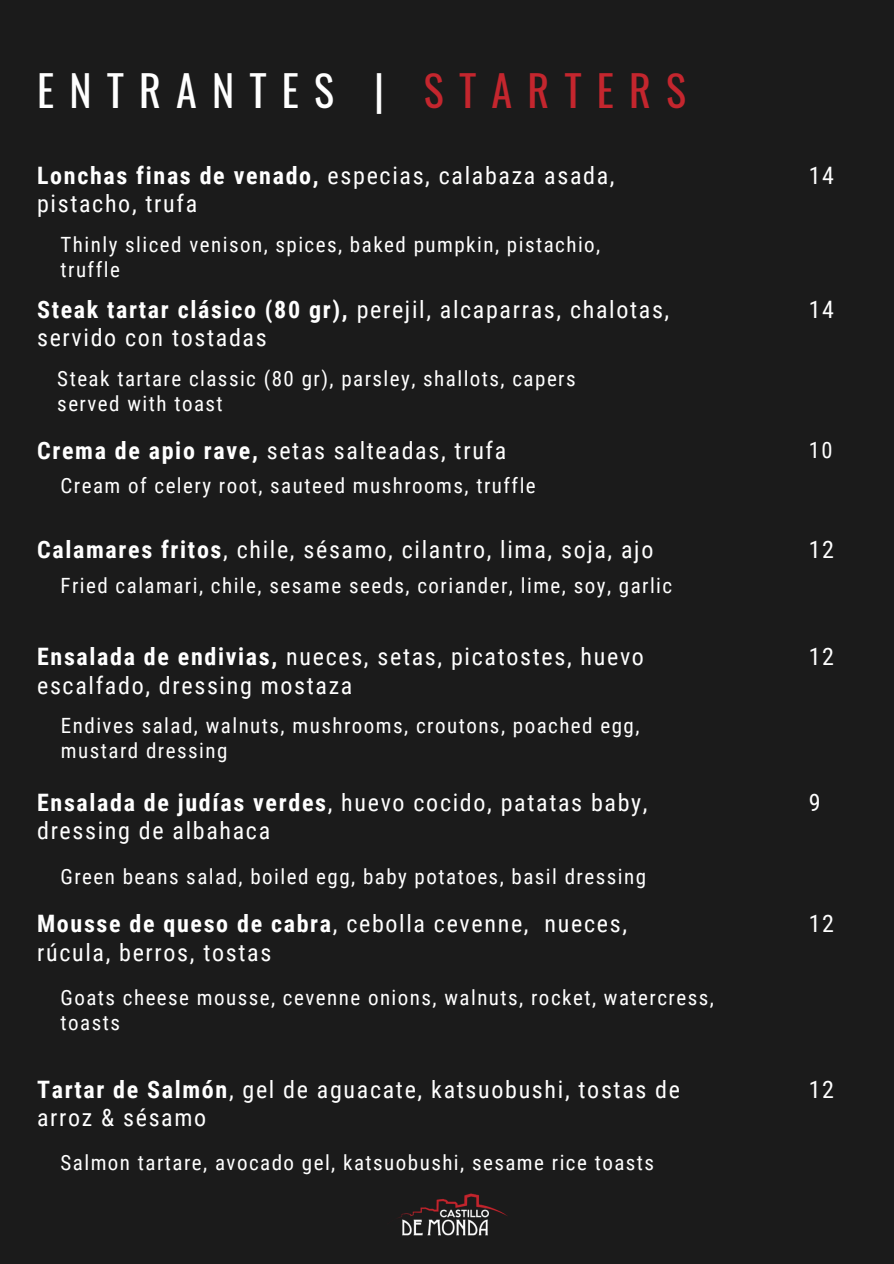
<style>
.page{position:relative;width:894px;height:1264px;background:#fff}
.page>*{position:absolute;margin:0;border:0;box-sizing:border-box;transform-origin:0 0}
.t1{font:42px "Oswald";letter-spacing:.36em;color:#fff}
.t2{font:24px/28.5px "Roboto Condensed";letter-spacing:.07em;color:#fff}
.t3{font:22.5px "Roboto Condensed";color:#fff}
.t4{font:21px/25.2px "Roboto Condensed";letter-spacing:.07em;color:#fff}
.s1{color:#c4262e}
.s2{font-weight:700}
</style>
<div class="page">
<div style="left:0;top:0;width:893px;height:1263px;background:#1b1b1b"></div>
<img style="left:398px;top:1193px;width:109px;height:42px">
<h1 class="t1" style="left:37px;top:58px;width:650px">ENTRANTES | <span class="s1">STARTERS</span></h1>
<p class="t2" style="left:37px;top:161px;width:579px"><span class="s2">Lonchas finas de venado,</span> especias, calabaza asada, pistacho, trufa</p>
<p class="t4" style="left:60px;top:232px;width:541px">Thinly sliced venison, spices, baked pumpkin, pistachio, truffle</p>
<p class="t2" style="left:37px;top:295px;width:633px"><span class="s2">Steak tartar clásico (80 gr),</span> perejil, alcaparras, chalotas, servido con tostadas</p>
<p class="t4" style="left:57px;top:366px;width:519px">Steak tartare classic (80 gr), parsley, shallots, capers served with toast</p>
<p class="t2" style="left:37px;top:436px;width:470px"><span class="s2">Crema de apio rave,</span> setas salteadas, trufa</p>
<p class="t4" style="left:60px;top:473px;width:476px">Cream of celery root, sauteed mushrooms, truffle</p>
<p class="t2" style="left:37px;top:535px;width:617px"><span class="s2">Calamares fritos</span>, chile, sésamo, cilantro, lima, soja, ajo</p>
<p class="t4" style="left:60px;top:573px;width:613px">Fried calamari, chile, sesame seeds, coriander, lime, soy, garlic</p>
<p class="t2" style="left:37px;top:642px;width:608px"><span class="s2">Ensalada de endivias,</span> nueces, setas, picatostes, huevo escalfado, dressing mostaza</p>
<p class="t4" style="left:61px;top:713px;width:580px">Endives salad, walnuts, mushrooms, croutons, poached egg, mustard dressing</p>
<p class="t2" style="left:37px;top:788px;width:612px"><span class="s2">Ensalada de judías verdes</span>, huevo cocido, patatas baby, dressing de albahaca</p>
<p class="t4" style="left:60px;top:863px;width:587px">Green beans salad, boiled egg, baby potatoes, basil dressing</p>
<p class="t2" style="left:37px;top:909px;width:591px"><span class="s2">Mousse de queso de cabra</span>, cebolla cevenne, nueces, rúcula, berros, tostas</p>
<p class="t4" style="left:60px;top:985px;width:654px">Goats cheese mousse, cevenne onions, walnuts, rocket, watercress, toasts</p>
<p class="t2" style="left:37px;top:1075px;width:644px"><span class="s2">Tartar de Salmón</span>, gel de aguacate, katsuobushi, tostas de arroz &amp; sésamo</p>
<p class="t4" style="left:60px;top:1150px;width:595px">Salmon tartare, avocado gel, katsuobushi, sesame rice toasts</p>
<p class="t2" style="left:808px;top:161px;width:27px">14</p>
<p class="t2" style="left:808px;top:295px;width:27px">14</p>
<p class="t3" style="left:808px;top:437px;width:25px">10</p>
<p class="t2" style="left:808px;top:535px;width:27px">12</p>
<p class="t2" style="left:808px;top:642px;width:27px">12</p>
<p class="t2" style="left:808px;top:788px;width:13px">9</p>
<p class="t2" style="left:808px;top:909px;width:27px">12</p>
<p class="t2" style="left:808px;top:1075px;width:27px">12</p>
</div>
